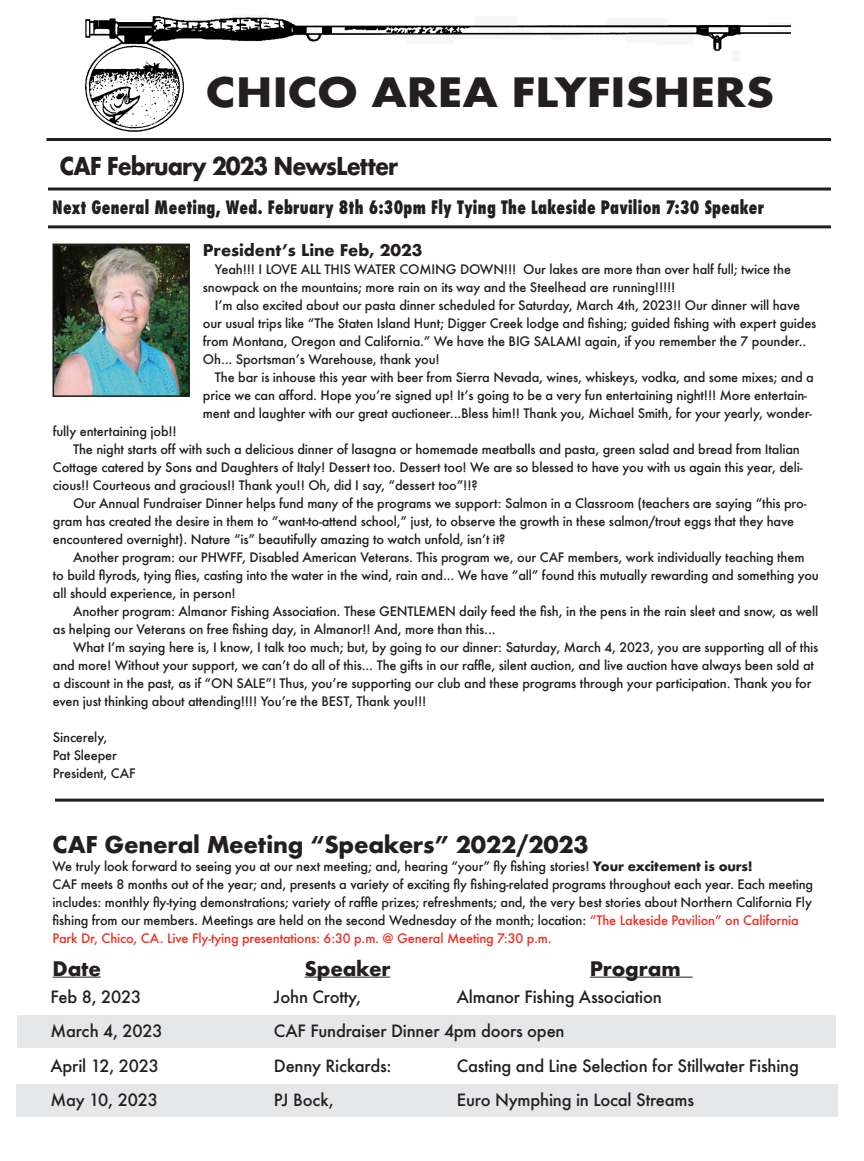
<style>
.page{position:relative;width:864px;height:1161px;background:#fff}
.page>*{position:absolute;margin:0;border:0;box-sizing:border-box;transform-origin:0 0}
.QD-Captions{font:700 39.3px "Futura";letter-spacing:-.01em;color:#231f20;scale:1.13 1}
.t1{font:800 26.7px "Gill Sans";color:#1f1f1e}
.QD-Captions-2{font:700 24px "Futura";letter-spacing:-.045em;color:#231f20;scale:.91 1}
.t2{font:22.95px/26.2px "Arial";color:#1f1f1e}
.t3{font:700 22.95px/26.2px "Arial";color:#1f1f1e;text-align:center}
.QD-Captions-3{font:700 22.5px "Futura";letter-spacing:-.01em;color:#231f20}
.Paragraph_Style_3{font:700 19.5px "Futura";letter-spacing:-.01em;color:#231f20}
.QD-Captions-4{font:800 condensed 18px "Futura";letter-spacing:.02em;color:#231f20;scale:.88 1}
.QD-Captions-5{font:500 16.5px "Futura";letter-spacing:-.015em;color:#231f20}
.QD-Captions-6{font:700 15.75px "Futura";color:#231f20}
.t4{font:14.85px "Arial";color:#1f1f1e}
.QD-Captions-7{font:500 12.75px/18px "Futura";letter-spacing:-.015em;color:#231f20}
.s1{font-weight:400}
.s2{font-weight:700}
.s3{color:#ee2e22}
</style>
<div class="page">
<img style="left:85px;top:16px;width:706px;height:116px">
<hr style="left:46px;top:138px;width:785px;height:3px;background:#231f20">
<hr style="left:48px;top:188px;width:783px;height:2px;background:#231f20">
<hr style="left:48px;top:225px;width:783px;height:3px;background:#231f20">
<img style="left:55px;top:247px;width:132px;height:147px">
<div style="left:52px;top:244px;width:138px;height:153px;border:2px solid #231f20"></div>
<hr style="left:55px;top:799px;width:769px;height:3px;background:#231f20">
<div style="left:17px;top:1015px;width:819px;height:33px;background:#e6e7e9"></div>
<div style="left:16px;top:1085px;width:822px;height:32px;background:#e6e7e9"></div>
<hr style="left:53px;top:977px;width:48px;height:1px;background:#231f20">
<hr style="left:305px;top:977px;width:85px;height:1px;background:#231f20">
<hr style="left:590px;top:977px;width:103px;height:1px;background:#231f20">
<p class="QD-Captions" style="left:205px;top:64px;width:505px">CHICO AREA FLYFISHERS</p>
<p class="QD-Captions-2" style="left:59px;top:149px;width:374px">CAF February 2023 NewsLetter</p>
<p class="t1" style="left:277px;top:185px;width:269px">December 2008</p>
<p class="QD-Captions-4" style="left:52px;top:195px;width:810px">Next General Meeting, Wed. February 8th 6:30pm Fly Tying The Lakeside Pavilion 7:30 Speaker</p>
<p class="QD-Captions-6" style="left:203px;top:238px;width:221px">President’s Line Feb, 2023</p>
<p class="QD-Captions-7" style="left:203px;top:260px;width:590px;text-indent:12px">Yeah!!! I LOVE ALL THIS WATER COMING DOWN!!! Our lakes are more than over half full; twice the snowpack on the mountains; more rain on its way and the Steelhead are running!!!!!</p>
<p class="QD-Captions-7" style="left:203px;top:296px;width:615px;text-indent:12px">I’m also excited about our pasta dinner scheduled for Saturday, March 4th, 2023!! Our dinner will have our usual trips like “The Staten Island Hunt; Digger Creek lodge and fishing; guided fishing with expert guides from Montana, Oregon and California.” We have the BIG SALAMI again, if you remember the 7 pounder..<br>Oh... Sportsman’s Warehouse, thank you!</p>
<p class="QD-Captions-7" style="left:203px;top:368px;width:612px;text-indent:12px">The bar is inhouse this year with beer from Sierra Nevada, wines, whiskeys, vodka, and some mixes; and a price we can afford. Hope you’re signed up! It’s going to be a very fun entertaining night!!! More entertain&shy;ment and laughter with our great auctioneer...Bless him!! Thank you, Michael Smith, for your yearly, wonder-</p>
<p class="QD-Captions-7" style="left:53px;top:422px;width:125px">fully entertaining job!!</p>
<p class="QD-Captions-7" style="left:53px;top:440px;width:751px;text-indent:20px">The night starts off with such a delicious dinner of lasagna or homemade meatballs and pasta, green salad and bread from Italian<br>Cottage catered by Sons and Daughters of Italy! Dessert too. Dessert too! We are so blessed to have you with us again this year, deli&shy;cious!! Courteous and gracious!! Thank you!! Oh, did I say, “dessert too”!!?</p>
<p class="QD-Captions-7" style="left:53px;top:494px;width:755px;text-indent:20px">Our Annual Fundraiser Dinner helps fund many of the programs we support: Salmon in a Classroom (teachers are saying “this pro&shy;gram has created the desire in them to “want-to-attend school,” just, to observe the growth in these salmon/trout eggs that they have encountered overnight). Nature “is” beautifully amazing to watch unfold, isn’t it?</p>
<p class="QD-Captions-7" style="left:53px;top:548px;width:767px;text-indent:20px">Another program: our PHWFF, Disabled American Veterans. This program we, our CAF members, work individually teaching them<br>to build flyrods, tying flies, casting into the water in the wind, rain and... We have “all” found this mutually rewarding and something you all should experience, in person!</p>
<p class="QD-Captions-7" style="left:53px;top:602px;width:767px;text-indent:20px">Another program: Almanor Fishing Association. These GENTLEMEN daily feed the fish, in the pens in the rain sleet and snow, as well as helping our Veterans on free fishing day, in Almanor!! And, more than this...</p>
<p class="QD-Captions-7" style="left:53px;top:638px;width:767px;text-indent:20px">What I’m saying here is, I know, I talk too much; but, by going to our dinner: Saturday, March 4, 2023, you are supporting all of this and more! Without your support, we can’t do all of this... The gifts in our raffle, silent auction, and live auction have always been sold at a discount in the past, as if “ON SALE”! Thus, you’re supporting our club and these programs through your participation. Thank you for even just thinking about attending!!!! You’re the BEST, Thank you!!!</p>
<p class="QD-Captions-7" style="left:53px;top:728px;width:56px">Sincerely,</p>
<p class="QD-Captions-7" style="left:53px;top:746px;width:65px">Pat Sleeper</p>
<p class="QD-Captions-7" style="left:53px;top:764px;width:84px">President, CAF</p>
<p class="t3" style="left:249px;top:253px;width:279px">SECRETARIES SECRETS<br>By<br>Pat Sleeper</p>
<p class="t2" style="left:272px;top:356px;width:241px">Meeting called to order:</p>
<p class="t2" style="left:203px;top:383px;width:368px">Lincoln Gray, President; @ Don and</p>
<p class="t2" style="left:51px;top:409px;width:278px">Pat Sleeper’s home – 5:30.</p>
<p class="t2" style="left:51px;top:461px;width:471px">Attending: Joe Garza, Eric See, Dennis Boyd, Gonzo Gonzales, Don Sleeper, Pat Sleeper, Lincoln Gray, Scott Joyce &amp; Scott Hood.<br>Minutes of Sept, 2008 M/S/P Dennis/Eric.</p>
<p class="t3" style="left:120px;top:594px;width:441px;text-align:left;text-indent:-34px"><span class="s1">M/S/P Joe/Pat</span> Meetings will now be held on first and second Thursdays – General meeting being second Thursday of each month starting with the Anchovy feed in<br>Dec.</p>
<p class="t2" style="left:120px;top:829px;width:413px">at the Masonic Temple and Frank Spitari</p>
<p class="t2" style="left:120px;top:856px;width:247px">catering as usual…yum!</p>
<p class="t2" style="left:85px;top:882px;width:481px">Eric reported on the Big Chico Creek fishout for</p>
<p class="t2" style="left:120px;top:908px;width:80px">Nov. 16</p>
<p class="t4" style="left:199px;top:903px;width:14px">th</p>
<p class="t2" style="left:211px;top:908px;width:248px">, Sun. Jeff Mott hosting.</p>
<p class="t2" style="left:291px;top:961px;width:239px">Dinner planning @ Don</p>
<p class="t2" style="left:120px;top:1013px;width:98px">welcome.</p>
<p class="QD-Captions-3" style="left:53px;top:828px;width:538px">CAF General Meeting “Speakers” 2022/2023</p>
<p class="QD-Captions-7" style="left:53px;top:857px;width:702px">We truly look forward to seeing you at our next meeting; and, hearing “your” fly fishing stories! <span class="s2">Your excitement is ours!</span></p>
<p class="QD-Captions-7" style="left:53px;top:875px;width:762px">CAF meets 8 months out of the year; and, presents a variety of exciting fly fishing-related programs throughout each year. Each meeting includes: monthly fly-tying demonstrations; variety of raffle prizes; refreshments; and, the very best stories about Northern California Fly fishing from our members. Meetings are held on the second Wednesday of the month; location: <span class="s3">“The Lakeside Pavilion” on California Park Dr, Chico, CA. Live Fly-tying presentations: 6:30 p.m. @ General Meeting 7:30 p.m.</span></p>
<p class="Paragraph_Style_3" style="left:53px;top:954px;width:50px">Date</p>
<p class="Paragraph_Style_3" style="left:305px;top:954px;width:87px">Speaker</p>
<p class="Paragraph_Style_3" style="left:590px;top:954px;width:92px">Program</p>
<p class="QD-Captions-5" style="left:50px;top:985px;width:92px">Feb 8, 2023</p>
<p class="QD-Captions-5" style="left:274px;top:985px;width:89px">John Crotty,</p>
<p class="QD-Captions-5" style="left:457px;top:985px;width:206px">Almanor Fishing Association</p>
<p class="QD-Captions-5" style="left:50px;top:1020px;width:114px">March 4, 2023</p>
<p class="QD-Captions-5" style="left:274px;top:1020px;width:292px">CAF Fundraiser Dinner 4pm doors open</p>
<p class="QD-Captions-5" style="left:50px;top:1054px;width:110px">April 12, 2023</p>
<p class="QD-Captions-5" style="left:274px;top:1054px;width:119px">Denny Rickards:</p>
<p class="QD-Captions-5" style="left:457px;top:1054px;width:344px">Casting and Line Selection for Stillwater Fishing</p>
<p class="QD-Captions-5" style="left:50px;top:1089px;width:109px">May 10, 2023</p>
<p class="QD-Captions-5" style="left:274px;top:1089px;width:62px">PJ Bock,</p>
<p class="QD-Captions-5" style="left:457px;top:1089px;width:239px">Euro Nymphing in Local Streams</p>
</div>
